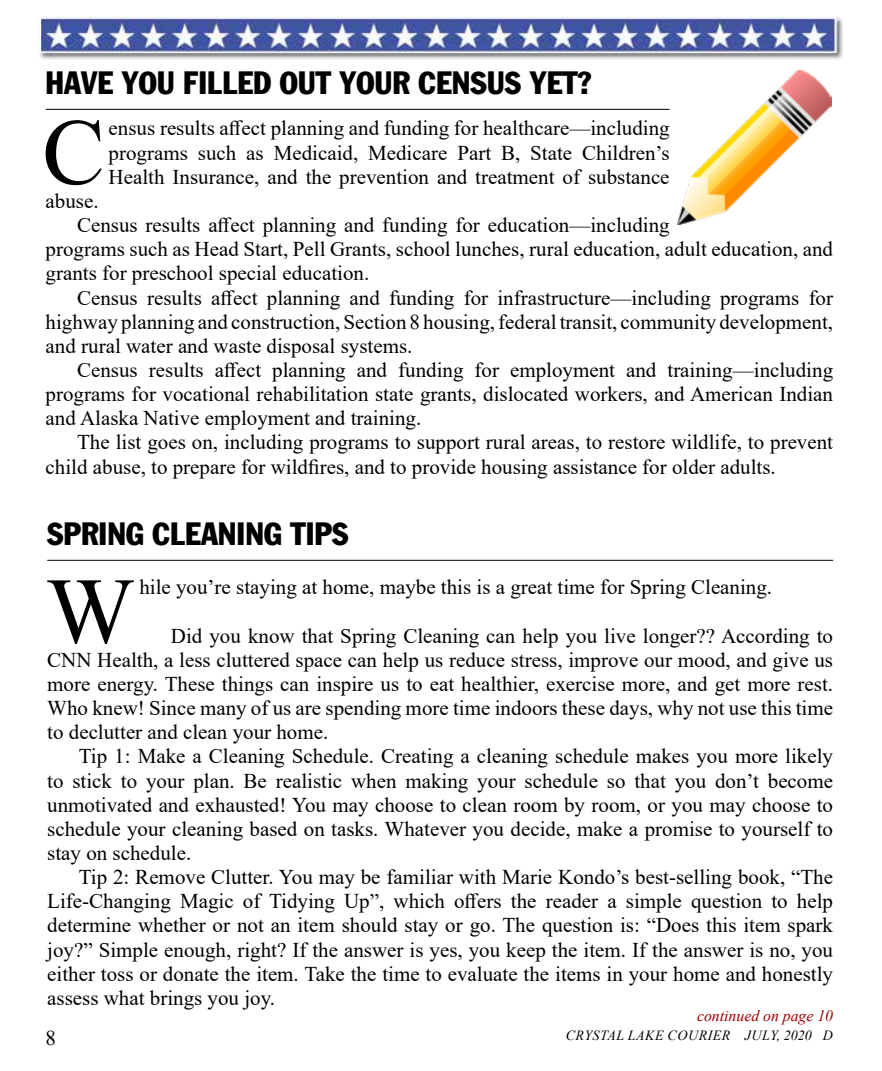
<style>
.page{position:relative;width:882px;height:1071px;background:#fff}
.page>*{position:absolute;margin:0;border:0;box-sizing:border-box;transform-origin:0 0}
.t1{font:93.98px "Times New Roman";color:#000}
.t2{font:31.5px "Franklin Gothic Condensed";color:#000}
.t3{font:21px/24.2px "Times New Roman";color:#000;text-align:justify}
.t4{font:italic 15.75px "Times New Roman";color:#9e0000}
.t5{font:italic 14px "Times New Roman";letter-spacing:.035em;color:#000}
</style>
<div class="page">
<img style="left:38px;top:16px;width:805px;height:44px">
<hr style="left:46px;top:109px;width:624px;height:1px;background:#000">
<img style="left:678px;top:71px;width:154px;height:154px">
<hr style="left:47px;top:560px;width:786px;height:1px;background:#000">
<h2 class="t2" style="left:46px;top:64px;width:547px">HAVE YOU FILLED OUT YOUR CENSUS YET?</h2>
<h1 class="t1" style="left:42px;top:86px;width:64px">C</h1>
<p class="t3" style="left:109px;top:116px;width:563px">ensus results affect planning and funding for healthcare—including programs such as Medicaid, Medicare Part B, State Children’s Health Insurance, and the prevention and treatment of substance</p>
<p class="t3" style="left:46px;top:188px;width:55px">abuse.</p>
<p class="t3" style="left:77px;top:212px;width:594px">Census results affect planning and funding for education—including</p>
<p class="t3" style="left:46px;top:236px;width:789px">programs such as Head Start, Pell Grants, school lunches, rural education, adult education, and</p>
<p class="t3" style="left:46px;top:261px;width:325px">grants for preschool special education.</p>
<p class="t3" style="left:77px;top:285px;width:758px">Census results affect planning and funding for infrastructure—including programs for</p>
<p class="t3" style="left:46px;top:309px;width:789px">highway planning and construction, Section 8 housing, federal transit, community development,</p>
<p class="t3" style="left:46px;top:333px;width:368px">and rural water and waste disposal systems.</p>
<p class="t3" style="left:77px;top:357px;width:758px">Census results affect planning and funding for employment and training—including</p>
<p class="t3" style="left:46px;top:381px;width:789px">programs for vocational rehabilitation state grants, dislocated workers, and American Indian</p>
<p class="t3" style="left:46px;top:405px;width:377px">and Alaska Native employment and training.</p>
<p class="t3" style="left:77px;top:430px;width:758px">The list goes on, including programs to support rural areas, to restore wildlife, to prevent</p>
<p class="t3" style="left:46px;top:454px;width:732px">child abuse, to prepare for wildfires, and to provide housing assistance for older adults.</p>
<h2 class="t2" style="left:47px;top:515px;width:303px">SPRING CLEANING TIPS</h2>
<h1 class="t1" style="left:46px;top:545px;width:90px">W</h1>
<p class="t3" style="left:139px;top:575px;width:634px">hile you’re staying at home, maybe this is a great time for Spring Cleaning.</p>
<p class="t3" style="left:47px;top:623px;width:787px;text-indent:124px">Did you know that Spring Cleaning can help you live longer?? According to CNN Health, a less cluttered space can help us reduce stress, improve our mood, and give us more energy. These things can inspire us to eat healthier, exercise more, and get more rest.<br>Who knew! Since many of us are spending more time indoors these days, why not use this time to declutter and clean your home.</p>
<p class="t3" style="left:47px;top:744px;width:787px;text-indent:32px">Tip 1: Make a Cleaning Schedule. Creating a cleaning schedule makes you more likely to stick to your plan. Be realistic when making your schedule so that you don’t become unmotivated and exhausted! You may choose to clean room by room, or you may choose to schedule your cleaning based on tasks. Whatever you decide, make a promise to yourself to stay on schedule.</p>
<p class="t3" style="left:47px;top:864px;width:787px;text-indent:32px">Tip 2: Remove Clutter. You may be familiar with Marie Kondo’s best-selling book, “The Life-Changing Magic of Tidying Up”, which offers the reader a simple question to help determine whether or not an item should stay or go. The question is: “Does this item spark joy?” Simple enough, right? If the answer is yes, you keep the item. If the answer is no, you either toss or donate the item. Take the time to evaluate the items in your home and honestly assess what brings you joy.</p>
<p class="t4" style="left:697px;top:1005px;width:138px">continued on page 10</p>
<p class="t3" style="left:46px;top:1025px;width:12px">8</p>
<p class="t5" style="left:566px;top:1026px;width:269px">CRYSTAL LAKE COURIER JULY, 2020 D</p>
</div>
